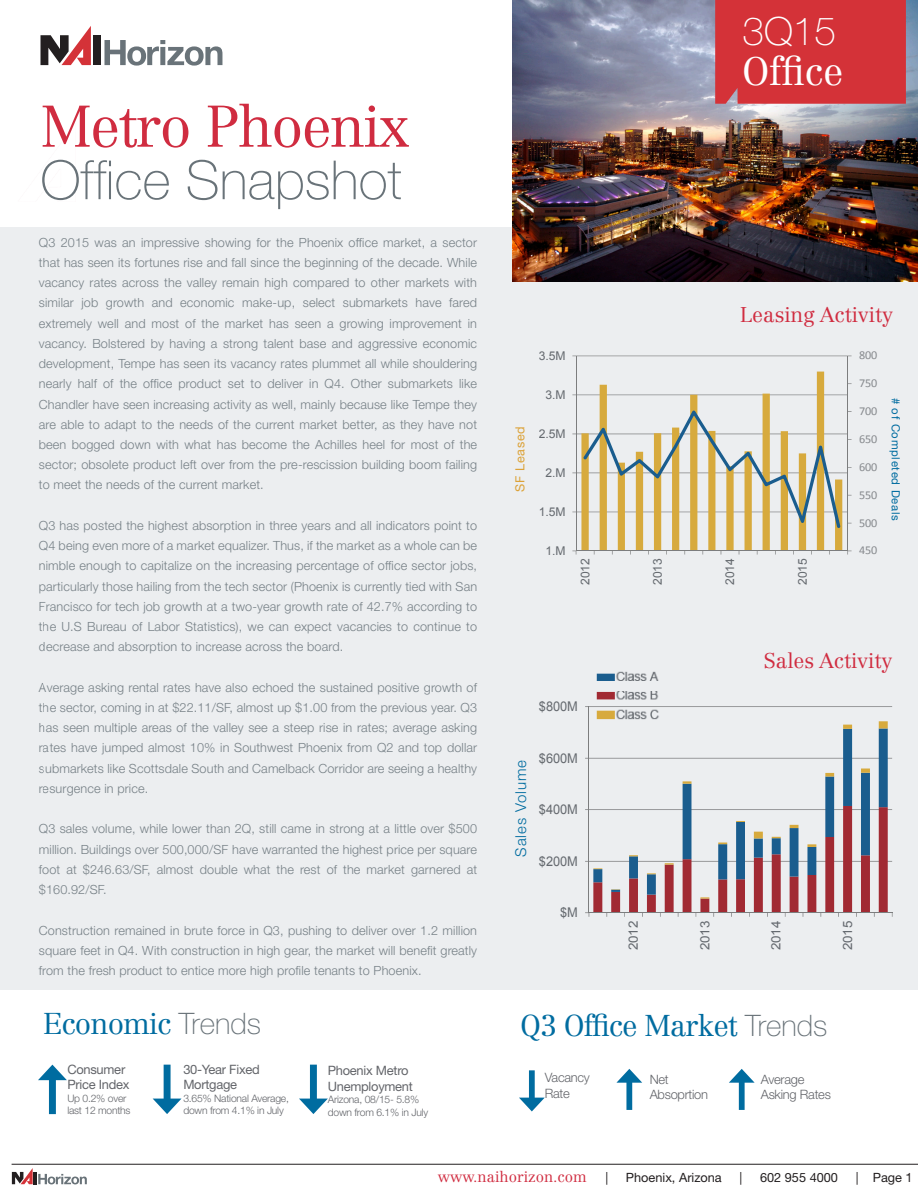
<style>
.page{position:relative;width:918px;height:1188px;background:#fff}
.page>*{position:absolute;margin:0;border:0;box-sizing:border-box;transform-origin:0 0}
.t1{font:300 57.75px "Centennial LT Std";letter-spacing:-.03em;color:#d02c40}
.t2{font:100 54px "Helvetica Neue LT Std";color:#697379}
.t3{font:300 39px "Centennial LT Std";color:#fff}
.t4{font:100 39px "Helvetica Neue LT Std";color:#fff}
.t5{font:300 29.7px "Centennial LT Std";letter-spacing:-.03em;color:#006ca0}
.t6{font:300 21px "Centennial LT Std";color:#d02c40}
.t7{font:300 15px "Centennial LT Std";color:#d02c40}
.t8{font:300 15px "Helvetica Neue LT Std";letter-spacing:.06em;color:#006ca0}
.t9{font:13.35px "Arial";color:#6d7176;scale:.96 1}
.t10{font:12.9px/15.5px "Helvetica Neue LT Std";letter-spacing:-.02em;color:#63656a}
.t11{font:300 12.9px/15.5px "Helvetica Neue LT Std";letter-spacing:-.02em;color:#63656a}
.t12{font:12.75px "Helvetica Neue LT Std";color:#231f20}
.t13{font:12.75px "Arial";color:#6d7176;scale:1.05 1}
.t14{font:300 12.6px/20.2px "Helvetica Neue LT Std";letter-spacing:.01em;color:#768086;text-align:justify}
.t15{font:12.6px "Helvetica Neue LT Std";letter-spacing:.06em;color:#dca238}
.t16{font:12.15px "Arial";color:#6d7176}
.t17{font:12px "Calibri";color:#929497}
.t18{font:12px "Arial";color:#6d7176}
.t19{font:11.4px "Helvetica Neue LT Std";letter-spacing:.06em;color:#006ca0}
.t20{font:300 10.35px/12.5px "Helvetica Neue LT Std";letter-spacing:-.02em;color:#63656a}
.s1{font-family:"Helvetica Neue LT Std";font-weight:100;color:#697379}
.s2{font-family:"Helvetica Neue LT Std";font-weight:400;font-size:12.75px;color:#231f20}
</style>
<div class="page">
<div style="left:0;top:227px;width:918px;height:762px;background:#eceef0"></div>
<img style="left:512px;top:0;width:406px;height:282px">
<div style="left:715px;top:0;width:191px;height:104px;background:#d43238"></div>
<svg style="left:572px;top:355px;width:280px;height:200px"></svg>
<hr style="left:12px;top:1164px;width:906px;height:1px;background:#231f20">
<svg style="left:12px;top:1168px;width:75px;height:16px"></svg>
<svg style="left:585px;top:706px;width:308px;height:211px"></svg>
<div style="left:49px;top:1074px;width:7px;height:40px;background:#006ca0"></div>
<svg style="left:38px;top:1065px;width:29px;height:15px"></svg>
<img style="left:591px;top:671px;width:72px;height:55px">
<div style="left:94px;top:35px;width:7px;height:30px;background:#231f20"></div>
<svg style="left:41px;top:26px;width:50px;height:39px"></svg>
<svg style="left:104px;top:40px;width:118px;height:26px"></svg>
<div style="left:626px;top:1078px;width:6px;height:32px;background:#006ca0"></div>
<svg style="left:616px;top:1069px;width:26px;height:14px"></svg>
<div style="left:529px;top:1070px;width:6px;height:33px;background:#006ca0"></div>
<svg style="left:519px;top:1098px;width:26px;height:13px"></svg>
<div style="left:739px;top:1078px;width:6px;height:32px;background:#006ca0"></div>
<svg style="left:729px;top:1069px;width:26px;height:14px"></svg>
<div style="left:164px;top:1065px;width:7px;height:40px;background:#006ca0"></div>
<svg style="left:153px;top:1099px;width:28px;height:15px"></svg>
<div style="left:310px;top:1065px;width:7px;height:40px;background:#006ca0"></div>
<svg style="left:299px;top:1099px;width:29px;height:15px"></svg>
<h1 class="t1" style="left:40px;top:92px;width:371px">Metro Phoenix</h1>
<h2 class="t2" style="left:40px;top:149px;width:363px">Office Snapshot</h2>
<p class="t14" style="left:39px;top:232px;width:440px">Q3 2015 was an impressive showing for the Phoenix office market, a sector that has seen its fortunes rise and fall since the beginning of the decade. While vacancy rates across the valley remain high compared to other markets with similar job growth and economic make-up, select submarkets have fared extremely well and most of the market has seen a growing improvement in vacancy. Bolstered by having a strong talent base and aggressive economic development, Tempe has seen its vacancy rates plummet all while shouldering nearly half of the office product set to deliver in Q4. Other submarkets like Chandler have seen increasing activity as well, mainly because like Tempe they are able to adapt to the needs of the current market better, as they have not been bogged down with what has become the Achilles heel for most of the sector; obsolete product left over from the pre-rescission building boom failing to meet the needs of the current market.</p>
<p class="t14" style="left:39px;top:515px;width:440px">Q3 has posted the highest absorption in three years and all indicators point to Q4 being even more of a market equalizer. Thus, if the market as a whole can be nimble enough to capitalize on the increasing percentage of office sector jobs, particularly those hailing from the tech sector (Phoenix is currently tied with San Francisco for tech job growth at a two-year growth rate of 42.7% according to the U.S Bureau of Labor Statistics), we can expect vacancies to continue to decrease and absorption to increase across the board.</p>
<p class="t14" style="left:39px;top:677px;width:440px">Average asking rental rates have also echoed the sustained positive growth of the sector, coming in at $22.11/SF, almost up $1.00 from the previous year. Q3 has seen multiple areas of the valley see a steep rise in rates; average asking rates have jumped almost 10% in Southwest Phoenix from Q2 and top dollar submarkets like Scottsdale South and Camelback Corridor are seeing a healthy resurgence in price.</p>
<p class="t14" style="left:39px;top:819px;width:440px">Q3 sales volume, while lower than 2Q, still came in strong at a little over $500 million. Buildings over 500,000/SF have warranted the highest price per square foot at $246.63/SF, almost double what the rest of the market garnered at $160.92/SF.</p>
<p class="t14" style="left:39px;top:920px;width:440px">Construction remained in brute force in Q3, pushing to deliver over 1.2 million square feet in Q4. With construction in high gear, the market will benefit greatly from the fresh product to entice more high profile tenants to Phoenix.</p>
<h3 class="t5" style="left:43px;top:1006px;width:220px">Economic <span class="s1">Trends</span></h3>
<p class="t10" style="left:67px;top:1061px;width:64px">Consumer<br>Price Index</p>
<p class="t20" style="left:67px;top:1092px;width:61px">Up 0.2% over</p>
<p class="t20" style="left:67px;top:1104px;width:65px">last 12 months</p>
<p class="t10" style="left:183px;top:1061px;width:78px">30-Year Fixed<br>Mortgage</p>
<p class="t20" style="left:183px;top:1092px;width:107px">3.65% National Average, down from 4.1% in July</p>
<p class="t10" style="left:328px;top:1063px;width:87px">Phoenix Metro<br>Unemployment</p>
<p class="t20" style="left:328px;top:1093px;width:93px">Arizona, 08/15- 5.8%</p>
<p class="t20" style="left:328px;top:1106px;width:102px">down from 6.1% in July</p>
<h3 class="t4" style="left:742px;top:9px;width:95px">3Q15</h3>
<h3 class="t3" style="left:742px;top:49px;width:103px">Office</h3>
<p class="t15" style="left:512px;top:492px;width:68px;rotate:-90deg">SF Leased</p>
<p class="t18" style="left:539px;top:347px;width:28px">3.5M</p>
<p class="t18" style="left:546px;top:386px;width:22px">3.M</p>
<p class="t18" style="left:539px;top:425px;width:28px">2.5M</p>
<p class="t18" style="left:546px;top:464px;width:22px">2.M</p>
<p class="t18" style="left:539px;top:503px;width:28px">1.5M</p>
<p class="t18" style="left:546px;top:542px;width:22px">1.M</p>
<p class="t6" style="left:740px;top:302px;width:155px">Leasing Activity</p>
<p class="t17" style="left:859px;top:347px;width:20px">800</p>
<p class="t16" style="left:577px;top:585px;width:28px;rotate:-90deg">2012</p>
<p class="t16" style="left:649px;top:585px;width:28px;rotate:-90deg">2013</p>
<p class="t16" style="left:722px;top:585px;width:28px;rotate:-90deg">2014</p>
<p class="t16" style="left:794px;top:585px;width:28px;rotate:-90deg">2015</p>
<p class="t17" style="left:859px;top:375px;width:20px">750</p>
<p class="t17" style="left:859px;top:403px;width:20px">700</p>
<p class="t17" style="left:859px;top:431px;width:20px">650</p>
<p class="t17" style="left:859px;top:458px;width:20px">600</p>
<p class="t17" style="left:859px;top:486px;width:20px">550</p>
<p class="t17" style="left:859px;top:514px;width:20px">500</p>
<p class="t17" style="left:859px;top:542px;width:20px">450</p>
<p class="t19" style="left:903px;top:398px;width:125px;rotate:90deg"># of Completed Deals</p>
<p class="t9" style="left:539px;top:697px;width:42px">$800M</p>
<p class="t8" style="left:512px;top:857px;width:98px;rotate:-90deg">Sales Volume</p>
<p class="t9" style="left:539px;top:749px;width:42px">$600M</p>
<p class="t9" style="left:539px;top:800px;width:42px">$400M</p>
<p class="t9" style="left:539px;top:852px;width:42px">$200M</p>
<p class="t9" style="left:560px;top:903px;width:20px">$M</p>
<p class="t6" style="left:764px;top:648px;width:130px">Sales Activity</p>
<p class="t13" style="left:625px;top:950px;width:30px;rotate:-90deg">2012</p>
<p class="t13" style="left:696px;top:950px;width:30px;rotate:-90deg">2013</p>
<p class="t13" style="left:767px;top:950px;width:30px;rotate:-90deg">2014</p>
<p class="t13" style="left:839px;top:950px;width:30px;rotate:-90deg">2015</p>
<h3 class="t5" style="left:520px;top:1008px;width:309px">Q3 Office Market <span class="s1">Trends</span></h3>
<p class="t11" style="left:545px;top:1070px;width:47px">Vacancy<br>Rate</p>
<p class="t11" style="left:650px;top:1071px;width:60px">Net<br>Absoprtion</p>
<p class="t11" style="left:761px;top:1071px;width:72px">Average<br>Asking Rates</p>
<p class="t7" style="left:438px;top:1168px;width:172px">www.naihorizon.com <span class="s2">|</span></p>
<p class="t12" style="left:626px;top:1170px;width:97px">Phoenix, Arizona</p>
<p class="t12" style="left:740px;top:1170px;width:4px">|</p>
<p class="t12" style="left:760px;top:1170px;width:79px">602 955 4000</p>
<p class="t12" style="left:856px;top:1170px;width:58px">| Page 1</p>
</div>
